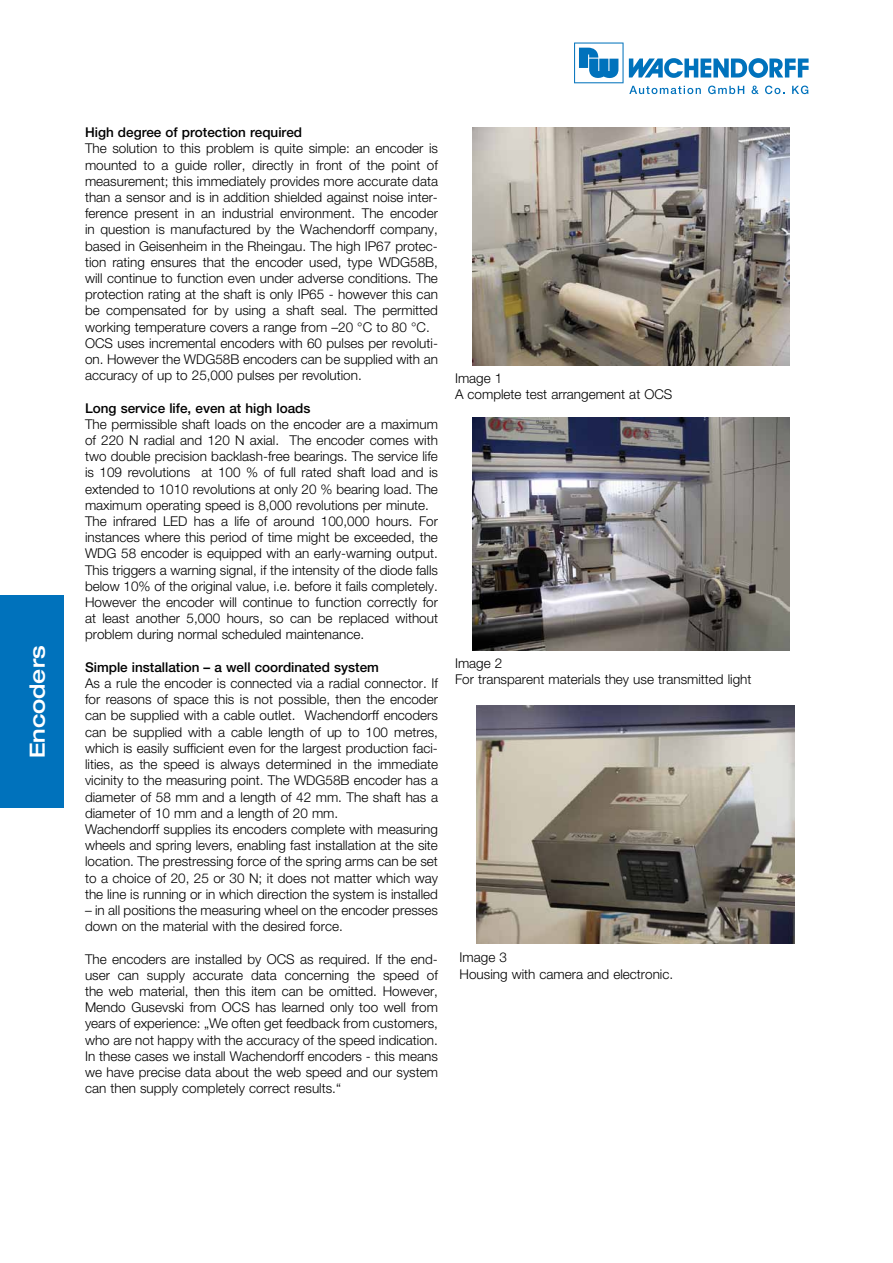
<style>
.page{position:relative;width:893px;height:1263px;background:#fff}
.page>*{position:absolute;margin:0;border:0;box-sizing:border-box;transform-origin:0 0}
.t1{font:500 expanded 21px "Helvetica Neue LT Pro";color:#fff}
.t2{font:300 13.5px/16.2px "Helvetica Neue LT Pro";color:#000}
.t3{font:500 13.5px "Helvetica Neue LT Pro";color:#000}
</style>
<div class="page">
<div style="left:0;top:595px;width:64px;height:213px;background:#0072bc"></div>
<svg style="left:574px;top:43px;width:235px;height:51px"></svg>
<img style="left:472px;top:128px;width:317px;height:238px">
<img style="left:472px;top:418px;width:317px;height:232px">
<img style="left:477px;top:705px;width:317px;height:238px">
<h1 class="t1" style="left:24px;top:758px;width:115px;rotate:-90deg">Encoders</h1>
<p class="t3" style="left:85px;top:124px;width:219px">High degree of protection required</p>
<p class="t2" style="left:85px;top:140px;width:354px">The solution to this problem is quite simple: an encoder is mounted to a guide roller, directly in front of the point of measurement; this immediately provides more accurate data than a sensor and is in addition shielded against noise inter&shy;ference present in an industrial environment. The encoder in question is manufactured by the Wachendorff company, based in Geisenheim in the Rheingau. The high IP67 protec&shy;tion rating ensures that the encoder used, type WDG58B, will continue to function even under adverse conditions. The protection rating at the shaft is only IP65 - however this can be compensated for by using a shaft seal. The permitted working temperature covers a range from –20 °C to 80 °C.<br>OCS uses incremental encoders with 60 pulses per revoluti&shy;on. However the WDG58B encoders can be supplied with an accuracy of up to 25,000 pulses per revolution.</p>
<p class="t3" style="left:85px;top:400px;width:227px">Long service life, even at high loads</p>
<p class="t2" style="left:85px;top:416px;width:354px">The permissible shaft loads on the encoder are a maximum of 220 N radial and 120 N axial. The encoder comes with two double precision backlash-free bearings. The service life is 109 revolutions at 100 % of full rated shaft load and is extended to 1010 revolutions at only 20 % bearing load. The maximum operating speed is 8,000 revolutions per minute.<br>The infrared LED has a life of around 100,000 hours. For instances where this period of time might be exceeded, the WDG 58 encoder is equipped with an early-warning output.<br>This triggers a warning signal, if the intensity of the diode falls below 10% of the original value, i.e. before it fails completely.<br>However the encoder will continue to function correctly for at least another 5,000 hours, so can be replaced without problem during normal scheduled maintenance.</p>
<p class="t3" style="left:85px;top:659px;width:295px">Simple installation – a well coordinated system</p>
<p class="t2" style="left:85px;top:675px;width:354px">As a rule the encoder is connected via a radial connector. If for reasons of space this is not possible, then the encoder can be supplied with a cable outlet. Wachendorff encoders can be supplied with a cable length of up to 100 metres, which is easily sufficient even for the largest production faci&shy;lities, as the speed is always determined in the immediate vicinity to the measuring point. The WDG58B encoder has a diameter of 58 mm and a length of 42 mm. The shaft has a diameter of 10 mm and a length of 20 mm.<br>Wachendorff supplies its encoders complete with measuring wheels and spring levers, enabling fast installation at the site location. The prestressing force of the spring arms can be set to a choice of 20, 25 or 30 N; it does not matter which way the line is running or in which direction the system is installed</p>
<p class="t2" style="left:85px;top:902px;width:354px">– in all positions the measuring wheel on the encoder presses down on the material with the desired force.</p>
<p class="t2" style="left:85px;top:950px;width:354px;text-align:justify">The encoders are installed by OCS as required. If the end&shy;user can supply accurate data concerning the speed of the web material, then this item can be omitted. However, Mendo Gusevski from OCS has learned only too well from years of experience: „We often get feedback from customers, who are not happy with the accuracy of the speed indication.<br>In these cases we install Wachendorff encoders - this means we have precise data about the web speed and our system can then supply completely correct results.“</p>
<p class="t2" style="left:455px;top:370px;width:219px">Image 1<br>A complete test arrangement at OCS</p>
<p class="t2" style="left:455px;top:654px;width:298px">Image 2<br>For transparent materials they use transmitted light</p>
<p class="t2" style="left:460px;top:949px;width:215px">Image 3<br>Housing with camera and electronic.</p>
</div>
